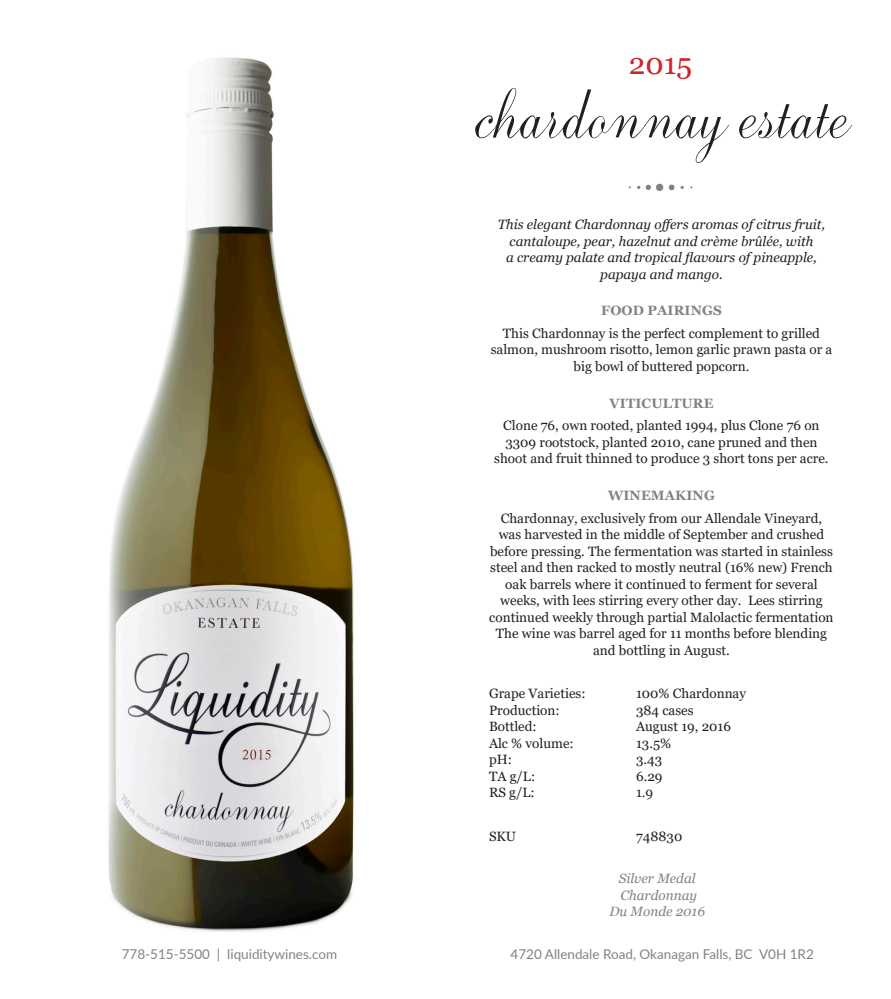
<style>
.page{position:relative;width:891px;height:999px;background:#fff}
.page>*{position:absolute;margin:0;border:0;box-sizing:border-box;transform-origin:0 0}
.t1{font:64.5px "Ambassador Script";color:#231f20}
.t2{font:29.7px "Georgia";color:#d1232a}
.t3{font:13.5px/16.5px "Georgia";color:#231f20;text-align:center}
.t4{font:italic 13.5px/16.5px "Georgia";color:#231f20;text-align:center}
.t5{font:13.5px "Lato";color:#808285}
.t6{font:700 13.5px "Georgia";letter-spacing:.01em;color:#808285}
.t7{font:italic 13.5px/16.5px "Georgia";color:#808285;text-align:center}
</style>
<div class="page">
<img style="left:108px;top:57px;width:246px;height:875px">
<svg style="left:646px;top:185px;width:5px;height:5px"></svg>
<div style="left:656px;top:184px;width:7px;height:7px;background:#808285;border-radius:50%"></div>
<svg style="left:669px;top:185px;width:5px;height:5px"></svg>
<p class="t2" style="left:629px;top:46px;width:65px">2015</p>
<p class="t1" style="left:473px;top:69px;width:376px">chardonnay estate</p>
<p class="t4" style="left:498px;top:216px;width:329px">This elegant Chardonnay offers aromas of citrus fruit, cantaloupe, pear, hazelnut and crème brûlée, with<br>a creamy palate and tropical flavours of pineapple, papaya and mango.</p>
<p class="t6" style="left:601px;top:302px;width:122px">FOOD PAIRINGS</p>
<p class="t3" style="left:491px;top:325px;width:343px">This Chardonnay is the perfect complement to grilled salmon, mushroom risotto, lemon garlic prawn pasta or a big bowl of buttered popcorn.</p>
<p class="t6" style="left:610px;top:394px;width:106px">VITICULTURE</p>
<p class="t3" style="left:494px;top:418px;width:336px">Clone 76, own rooted, planted 1994, plus Clone 76 on<br>3309 rootstock, planted 2010, cane pruned and then shoot and fruit thinned to produce 3 short tons per acre.</p>
<p class="t6" style="left:608px;top:487px;width:108px">WINEMAKING</p>
<p class="t3" style="left:489px;top:510px;width:346px">Chardonnay, exclusively from our Allendale Vineyard, was harvested in the middle of September and crushed before pressing. The fermentation was started in stainless steel and then racked to mostly neutral (16% new) French oak barrels where it continued to ferment for several weeks, with lees stirring every other day. Lees stirring continued weekly through partial Malolactic fermentation The wine was barrel aged for 11 months before blending and bottling in August.</p>
<p class="t3" style="left:489px;top:685px;width:98px">Grape Varieties:</p>
<p class="t3" style="left:636px;top:685px;width:111px">100% Chardonnay</p>
<p class="t3" style="left:489px;top:702px;width:72px">Production:</p>
<p class="t3" style="left:636px;top:702px;width:59px">384 cases</p>
<p class="t3" style="left:489px;top:718px;width:49px">Bottled:</p>
<p class="t3" style="left:636px;top:718px;width:96px">August 19, 2016</p>
<p class="t3" style="left:489px;top:735px;width:86px">Alc % volume:</p>
<p class="t3" style="left:636px;top:735px;width:37px">13.5%</p>
<p class="t3" style="left:489px;top:751px;width:24px">pH:</p>
<p class="t3" style="left:636px;top:751px;width:28px">3.43</p>
<p class="t3" style="left:489px;top:768px;width:48px">TA g/L:</p>
<p class="t3" style="left:636px;top:768px;width:28px">6.29</p>
<p class="t3" style="left:489px;top:784px;width:47px">RS g/L:</p>
<p class="t3" style="left:636px;top:784px;width:19px">1.9</p>
<p class="t3" style="left:489px;top:828px;width:29px">SKU</p>
<p class="t3" style="left:636px;top:828px;width:48px">748830</p>
<p class="t7" style="left:609px;top:871px;width:97px">Silver Medal<br>Chardonnay<br>Du Monde 2016</p>
<p class="t5" style="left:122px;top:944px;width:217px">778-515-5500 | liquiditywines.com</p>
<p class="t5" style="left:511px;top:944px;width:305px">4720 Allendale Road, Okanagan Falls, BC V0H 1R2</p>
</div>
